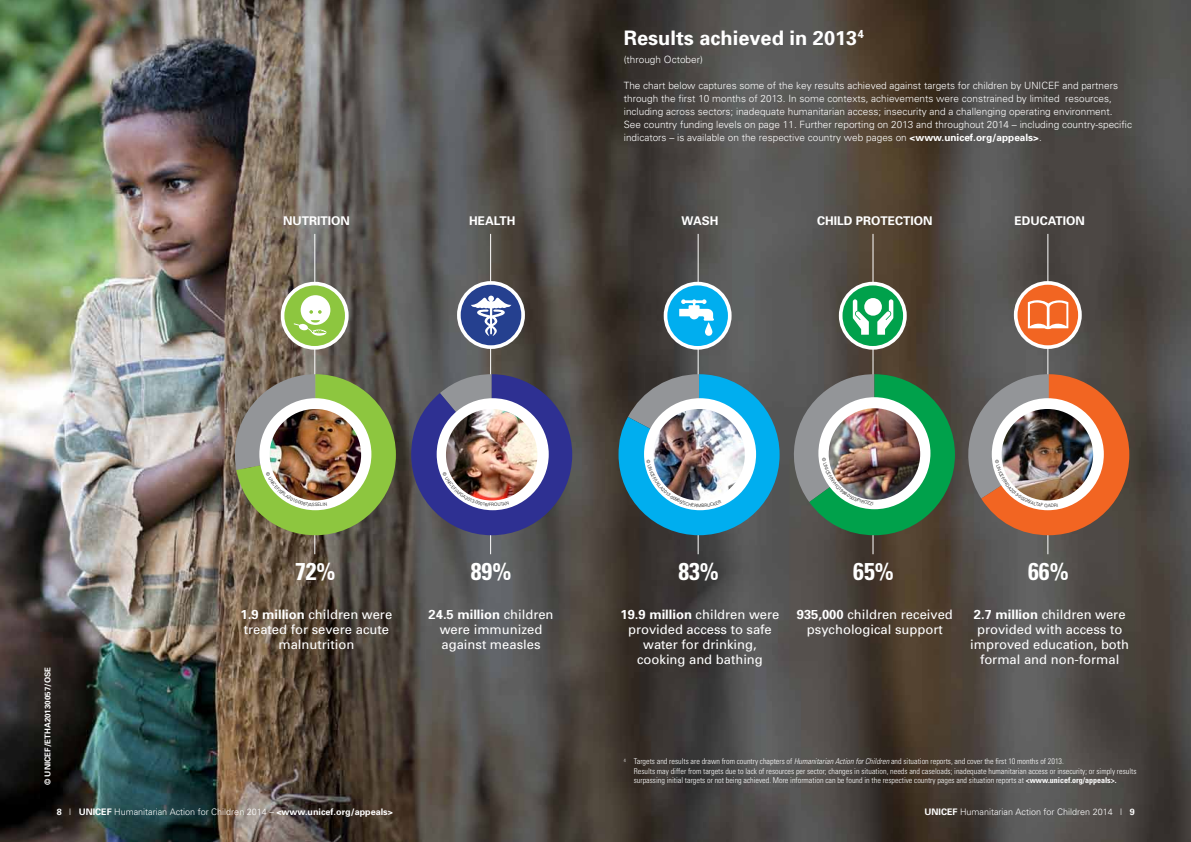
<style>
.page{position:relative;width:1191px;height:842px;background:#fff}
.page>*{position:absolute;margin:0;border:0;box-sizing:border-box;transform-origin:0 0}
.t1{font:700 condensed 24.3px "Univers";color:#fff}
.t2{font:700 20px "Univers";color:#fff}
.t3{font:13px/15px "Univers";color:#fff;text-align:center}
.t4{font:700 12px "Univers";color:#fff}
.t5{font:300 10px/13px "Univers";color:#fff}
.t6{font:300 9px "Univers";color:#fff}
.t7{font:300 condensed 8px/9.6px "Univers";color:#fff}
.t8{font:700 8px "Univers";color:#fff}
.s1{font-weight:700}
.s2{font-style:italic}
.s3{font-weight:700;color:#6d6e71}
.s4{color:#00aeef}
.s5{font-weight:700;color:#00aeef}
</style>
<div class="page">
<img style="left:0;top:0;width:1191px;height:842px">
<hr style="left:490px;top:234px;width:1px;height:320px;background:#fff">
<hr style="left:697px;top:234px;width:1px;height:320px;background:#fff">
<hr style="left:872px;top:234px;width:1px;height:320px;background:#fff">
<hr style="left:1047px;top:234px;width:1px;height:320px;background:#fff">
<hr style="left:314px;top:234px;width:1px;height:320px;background:#fff">
<svg style="left:282px;top:284px;width:65px;height:64px;background:#9bcd57"></svg>
<div style="left:281px;top:282px;width:67px;height:68px;border:4px solid #fff;border-radius:50%"></div>
<svg style="left:294px;top:295px;width:36px;height:41px"></svg>
<svg style="left:459px;top:283px;width:64px;height:64px"></svg>
<div style="left:457px;top:281px;width:68px;height:68px;border:4px solid #fff;border-radius:50%"></div>
<svg style="left:471px;top:296px;width:40px;height:40px"></svg>
<div style="left:665px;top:284px;width:64px;height:64px;background:#00aeef;border-radius:50%"></div>
<div style="left:663px;top:282px;width:68px;height:68px;border:4px solid #fff;border-radius:50%"></div>
<svg style="left:679px;top:299px;width:35px;height:37px"></svg>
<svg style="left:840px;top:284px;width:65px;height:64px;background:#22ad63"></svg>
<div style="left:839px;top:282px;width:67px;height:68px;border:4px solid #fff;border-radius:50%"></div>
<svg style="left:853px;top:298px;width:40px;height:37px"></svg>
<svg style="left:1015px;top:283px;width:65px;height:64px;background:#f3773d"></svg>
<div style="left:1013px;top:281px;width:68px;height:68px;border:4px solid #fff;border-radius:50%"></div>
<svg style="left:1027px;top:298px;width:41px;height:31px"></svg>
<img style="left:228px;top:374px;width:168px;height:161px">
<img style="left:411px;top:374px;width:161px;height:161px">
<img style="left:618px;top:374px;width:511px;height:161px">
<h2 class="t2" style="left:624px;top:25px;width:241px">Results achieved in 2013<sup>4</sup></h2>
<p class="t5" style="left:624px;top:52px;width:80px">(through October)</p>
<p class="t5" style="left:624px;top:78px;width:510px">The chart below captures some of the key results achieved against targets for children by UNICEF and partners through the first 10 months of 2013. In some contexts, achievements were constrained by limited resources, including across sectors; inadequate humanitarian access; insecurity and a challenging operating environment.<br>See country funding levels on page 11. Further reporting on 2013 and throughout 2014 – including country-specific indicators – is available on the respective country web pages on <span class="s1">&lt;www.unicef.org/appeals&gt;</span>.</p>
<p class="t4" style="left:283px;top:213px;width:68px">NUTRITION</p>
<p class="t4" style="left:469px;top:213px;width:48px">HEALTH</p>
<p class="t4" style="left:681px;top:213px;width:38px">WASH</p>
<p class="t4" style="left:817px;top:213px;width:117px">CHILD PROTECTION</p>
<p class="t4" style="left:1014px;top:213px;width:72px">EDUCATION</p>
<p class="t8" style="left:43px;top:785px;width:119px;rotate:-90deg">© UNICEF/ETHA20130057/Ose</p>
<h1 class="t1" style="left:295px;top:556px;width:42px">72%</h1>
<h1 class="t1" style="left:471px;top:556px;width:42px">89%</h1>
<h1 class="t1" style="left:678px;top:556px;width:42px">83%</h1>
<h1 class="t1" style="left:853px;top:556px;width:42px">65%</h1>
<h1 class="t1" style="left:1028px;top:556px;width:42px">66%</h1>
<h3 class="t3" style="left:240px;top:607px;width:153px"><span class="s1">1.9 million</span> children were treated for severe acute malnutrition</h3>
<h3 class="t3" style="left:428px;top:607px;width:126px"><span class="s1">24.5 million</span> children were immunized against measles</h3>
<h3 class="t3" style="left:620px;top:607px;width:160px"><span class="s1">19.9 million</span> children were provided access to safe water for drinking, cooking and bathing</h3>
<h3 class="t3" style="left:796px;top:607px;width:158px"><span class="s1">935,000</span> children received psychological support</h3>
<h3 class="t3" style="left:970px;top:607px;width:160px"><span class="s1">2.7 million</span> children were provided with access to improved education, both formal and non-formal</h3>
<p class="t7" style="left:634px;top:756px;width:504px;text-indent:-10px"><sup>4</sup> Targets and results are drawn from country chapters of <span class="s2">Humanitarian Action for Children</span> and situation reports, and cover the first 10 months of 2013.<br>Results may differ from targets due to lack of resources per sector; changes in situation, needs and caseloads; inadequate humanitarian access or insecurity; or simply results</p>
<p class="t7" style="left:634px;top:776px;width:484px">surpassing initial targets or not being achieved. More information can be found in the respective country pages and situation reports at <span class="s1">&lt;www.unicef.org/appeals&gt;.</span></p>
<p class="t6" style="left:57px;top:806px;width:338px"><span class="s3">8</span> <span class="s4">|</span> <span class="s5">UNICEF</span> Humanitarian Action for Children 2014 – <span class="s5">&lt;</span><span class="s1">www.unicef.org/appeals&gt;</span></p>
<p class="t6" style="left:924px;top:806px;width:212px"><span class="s5">UNICEF</span> Humanitarian Action for Children 2014 | <span class="s3">9</span></p>
</div>
